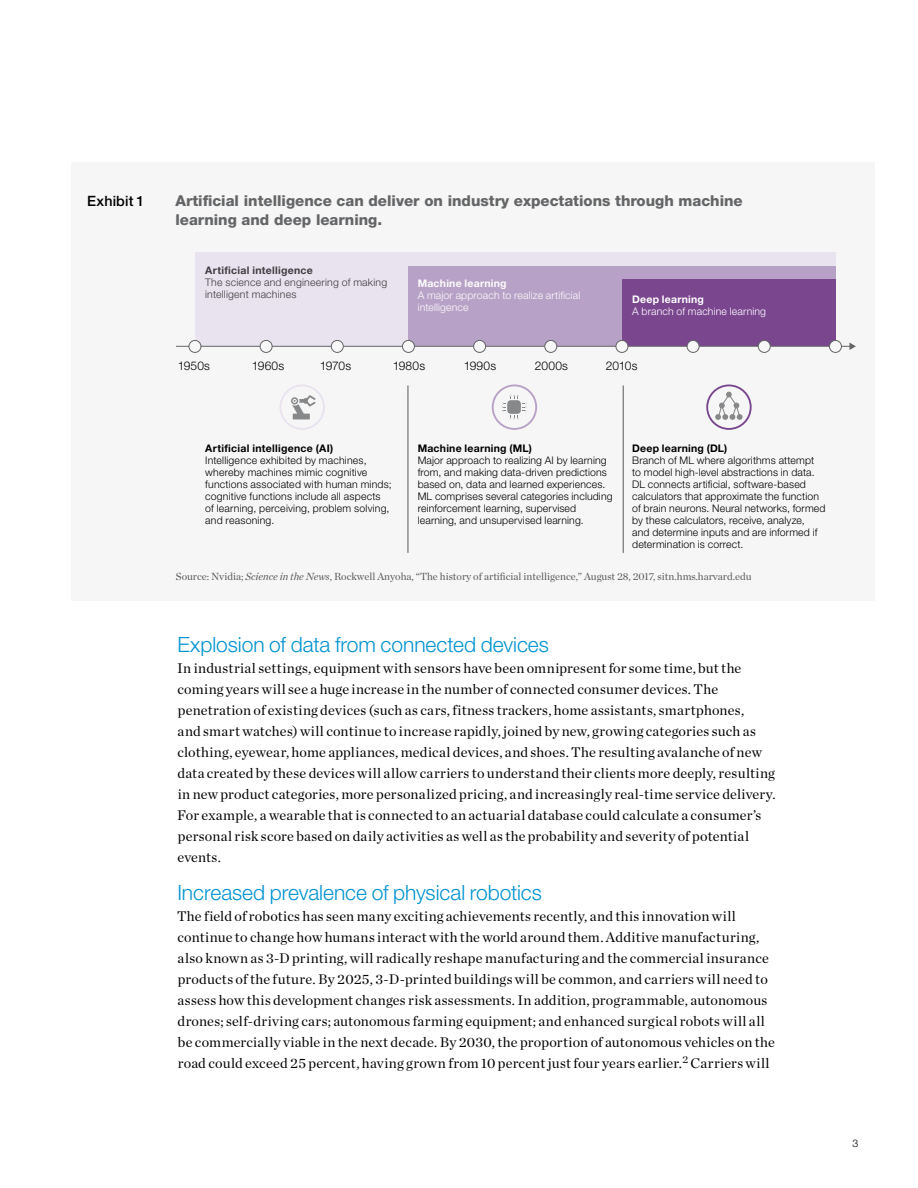
<style>
.page{position:relative;width:918px;height:1188px;background:#fff}
.page>*{position:absolute;margin:0;border:0;box-sizing:border-box;transform-origin:0 0}
.t1{font:300 21px "Helvetica Neue LT Std";color:#0093d1}
.t2{font:800 15px/19.5px "Helvetica Neue LT Std";color:#646567}
.t3{font:14.25px/21px "Chronicle Deck";letter-spacing:.015em;color:#000}
.t4{font:500 14.25px "Helvetica Neue LT Std";letter-spacing:.01em;color:#000}
.t5{font:300 12px "Helvetica Neue LT Std";letter-spacing:.015em;color:#000}
.t6{font:300 10.5px/12px "Helvetica Neue LT Std";letter-spacing:.015em;color:#000}
.t7{font:10.5px "Chronicle Deck";color:#58585a}
.t8{font:700 10.5px "Helvetica Neue LT Std";letter-spacing:.025em;color:#000}
.t9{font:300 10.5px/12px "Helvetica Neue LT Std";letter-spacing:.02em;color:#3e3d40}
.t10{font:300 10.5px/12px "Helvetica Neue LT Std";letter-spacing:.015em;color:#fdfcfc}
.t11{font:300 10.5px "Helvetica Neue LT Std";letter-spacing:.015em;color:#fff}
.t12{font:700 10.5px "Helvetica Neue LT Std";letter-spacing:.025em;color:#3e3d40}
.t13{font:700 10.5px "Helvetica Neue LT Std";letter-spacing:.02em;color:#fdfcfc}
.t14{font:700 10.5px "Helvetica Neue LT Std";letter-spacing:.02em;color:#fff}
.s1{font-style:italic}
</style>
<div class="page">
<div style="left:72px;top:163px;width:803px;height:438px;background:#f6f6f6"></div>
<div style="left:195px;top:253px;width:641px;height:93px;background:#e9e2ef"></div>
<div style="left:408px;top:266px;width:428px;height:80px;background:#b8a1c7"></div>
<div style="left:622px;top:280px;width:214px;height:66px;background:#7a478f"></div>
<hr style="left:176px;top:346px;width:675px;height:1px;background:#646567">
<svg style="left:849px;top:343px;width:7px;height:7px"></svg>
<div style="left:189px;top:340px;width:12px;height:12px;background:#f7f7f7;border-radius:50%"></div>
<div style="left:189px;top:340px;width:12px;height:13px;border:1px solid #646567;border-radius:50%"></div>
<div style="left:260px;top:340px;width:12px;height:12px;background:#f7f7f7;border-radius:50%"></div>
<div style="left:260px;top:340px;width:12px;height:13px;border:1px solid #646567;border-radius:50%"></div>
<div style="left:331px;top:340px;width:12px;height:12px;background:#f7f7f7;border-radius:50%"></div>
<div style="left:331px;top:340px;width:13px;height:13px;border:1px solid #646567;border-radius:50%"></div>
<div style="left:402px;top:340px;width:12px;height:12px;background:#f7f7f7;border-radius:50%"></div>
<div style="left:402px;top:340px;width:13px;height:13px;border:1px solid #646567;border-radius:50%"></div>
<div style="left:474px;top:340px;width:12px;height:12px;background:#f7f7f7;border-radius:50%"></div>
<div style="left:473px;top:340px;width:13px;height:13px;border:1px solid #646567;border-radius:50%"></div>
<div style="left:545px;top:340px;width:12px;height:12px;background:#f7f7f7;border-radius:50%"></div>
<div style="left:544px;top:340px;width:13px;height:13px;border:1px solid #646567;border-radius:50%"></div>
<div style="left:616px;top:340px;width:12px;height:12px;background:#f7f7f7;border-radius:50%"></div>
<div style="left:616px;top:340px;width:12px;height:13px;border:1px solid #646567;border-radius:50%"></div>
<div style="left:687px;top:340px;width:12px;height:12px;background:#f7f7f7;border-radius:50%"></div>
<div style="left:687px;top:340px;width:12px;height:13px;border:1px solid #646567;border-radius:50%"></div>
<div style="left:758px;top:340px;width:12px;height:12px;background:#f7f7f7;border-radius:50%"></div>
<div style="left:758px;top:340px;width:13px;height:13px;border:1px solid #646567;border-radius:50%"></div>
<div style="left:829px;top:340px;width:12px;height:12px;background:#f7f7f7;border-radius:50%"></div>
<div style="left:829px;top:340px;width:13px;height:13px;border:1px solid #646567;border-radius:50%"></div>
<hr style="left:408px;top:385px;width:1px;height:168px;background:#58585a">
<hr style="left:623px;top:385px;width:1px;height:168px;background:#58585a">
<div style="left:280px;top:384px;width:45px;height:46px;border:2px solid #e9e2ef;border-radius:50%"></div>
<div style="left:492px;top:384px;width:45px;height:46px;border:2px solid #b8a1c7;border-radius:50%"></div>
<div style="left:706px;top:384px;width:46px;height:46px;border:2px solid #7a478f;border-radius:50%"></div>
<svg style="left:291px;top:395px;width:25px;height:24px"></svg>
<svg style="left:502px;top:395px;width:24px;height:24px"></svg>
<svg style="left:715px;top:392px;width:28px;height:28px"></svg>
<p class="t4" style="left:87px;top:192px;width:59px">Exhibit 1</p>
<p class="t2" style="left:175px;top:191px;width:569px">Artificial intelligence can deliver on industry expectations through machine learning and deep learning.</p>
<p class="t12" style="left:205px;top:264px;width:109px">Artificial intelligence</p>
<p class="t9" style="left:205px;top:276px;width:184px">The science and engineering of making intelligent machines</p>
<p class="t13" style="left:418px;top:277px;width:90px">Machine learning</p>
<p class="t10" style="left:418px;top:289px;width:164px">A major approach to realize artificial intelligence</p>
<p class="t14" style="left:632px;top:293px;width:73px">Deep learning</p>
<p class="t11" style="left:632px;top:305px;width:135px">A branch of machine learning</p>
<p class="t5" style="left:178px;top:358px;width:34px">1950s</p>
<p class="t5" style="left:252px;top:358px;width:34px">1960s</p>
<p class="t5" style="left:320px;top:358px;width:33px">1970s</p>
<p class="t5" style="left:393px;top:358px;width:34px">1980s</p>
<p class="t5" style="left:464px;top:358px;width:34px">1990s</p>
<p class="t5" style="left:535px;top:358px;width:35px">2000s</p>
<p class="t5" style="left:606px;top:358px;width:33px">2010s</p>
<p class="t8" style="left:205px;top:442px;width:129px">Artificial intelligence (AI)</p>
<p class="t6" style="left:205px;top:454px;width:188px">Intelligence exhibited by machines, whereby machines mimic cognitive functions associated with human minds; cognitive functions include all aspects of learning, perceiving, problem solving, and reasoning.</p>
<p class="t8" style="left:418px;top:442px;width:116px">Machine learning (ML)</p>
<p class="t6" style="left:418px;top:454px;width:196px">Major approach to realizing AI by learning from, and making data-driven predictions based on, data and learned experiences.<br>ML comprises several categories including reinforcement learning, supervised learning, and unsupervised learning.</p>
<p class="t8" style="left:632px;top:442px;width:97px">Deep learning (DL)</p>
<p class="t6" style="left:632px;top:454px;width:195px">Branch of ML where algorithms attempt to model high-level abstractions in data.<br>DL connects artificial, software-based calculators that approximate the function of brain neurons. Neural networks, formed by these calculators, receive, analyze,<br>and determine inputs and are informed if determination is correct.</p>
<p class="t7" style="left:176px;top:569px;width:577px">Source: Nvidia; <span class="s1">Science in the News</span>, Rockwell Anyoha, “The history of artificial intelligence,” August 28, 2017, sitn.hms.harvard.edu</p>
<h1 class="t1" style="left:177px;top:631px;width:373px">Explosion of data from connected devices</h1>
<p class="t3" style="left:177px;top:656px;width:600px">In industrial settings, equipment with sensors have been omnipresent for some time, but the coming years will see a huge increase in the number of connected consumer devices. The penetration of existing devices (such as cars, fitness trackers, home assistants, smartphones,<br>and smart watches) will continue to increase rapidly, joined by new, growing categories such as clothing, eyewear, home appliances, medical devices, and shoes. The resulting avalanche of new data created by these devices will allow carriers to understand their clients more deeply, resulting in new product categories, more personalized pricing, and increasingly real-time service delivery.<br>For example, a wearable that is connected to an actuarial database could calculate a consumer’s personal risk score based on daily activities as well as the probability and severity of potential events.</p>
<h1 class="t1" style="left:177px;top:879px;width:366px">Increased prevalence of physical robotics</h1>
<p class="t3" style="left:177px;top:904px;width:599px">The field of robotics has seen many exciting achievements recently, and this innovation will continue to change how humans interact with the world around them. Additive manufacturing, also known as 3-D printing, will radically reshape manufacturing and the commercial insurance products of the future. By 2025, 3-D-printed buildings will be common, and carriers will need to assess how this development changes risk assessments. In addition, programmable, autonomous drones; self-driving cars; autonomous farming equipment; and enhanced surgical robots will all be commercially viable in the next decade. By 2030, the proportion of autonomous vehicles on the road could exceed 25 percent, having grown from 10 percent just four years earlier.<sup>2</sup> Carriers will</p>
<p class="t6" style="left:853px;top:1137px;width:7px">3</p>
</div>
